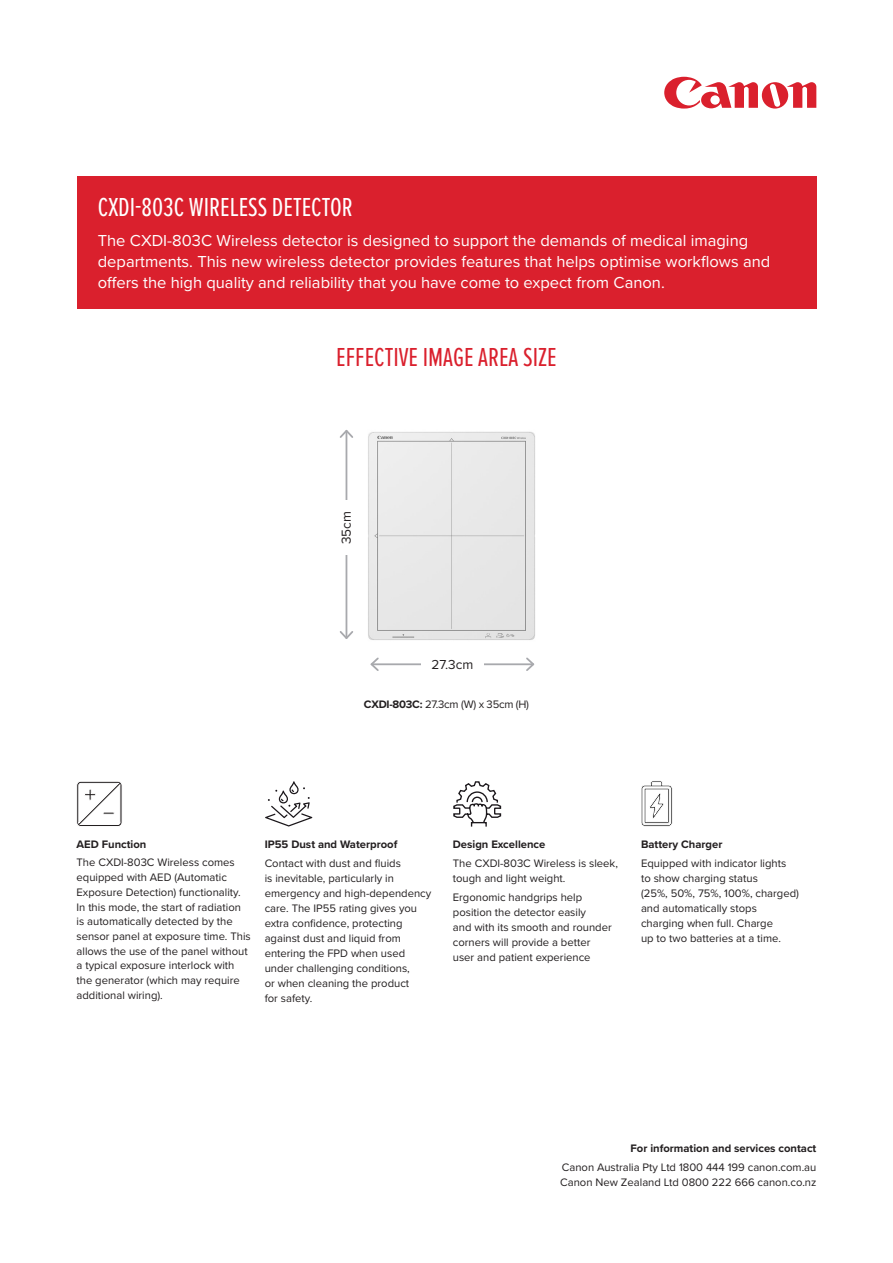
<style>
.page{position:relative;width:893px;height:1263px;background:#fff}
.page>*{position:absolute;margin:0;border:0;box-sizing:border-box;transform-origin:0 0}
.t1{font:27px "Proxima Nova Ex Cn";color:#fff}
.t2{font:27px "Proxima Nova Ex Cn";color:#da202d}
.t3{font:16.5px/21px "Proxima Nova";color:#fff}
.t4{font:13.5px "Proxima Nova";color:#231f20}
.t5{font:11.25px/15px "Proxima Nova";color:#231f20}
.t6{font:700 11.25px "Proxima Nova";color:#231f20}
.t7{font:11.25px "Proxima Nova";letter-spacing:-.02em;color:#231f20}
.s1{font-weight:700}
</style>
<div class="page">
<svg style="left:664px;top:76px;width:153px;height:33px"></svg>
<div style="left:77px;top:177px;width:739px;height:132px;background:#da202d"></div>
<div style="left:368px;top:431px;width:167px;height:209px;background:#e8e8e8"></div>
<hr style="left:346px;top:431px;width:1px;height:207px;background:#a8a9ad">
<svg style="left:339px;top:629px;width:14px;height:10px"></svg>
<svg style="left:340px;top:430px;width:13px;height:10px"></svg>
<div style="left:332px;top:500px;width:29px;height:55px;background:#fff"></div>
<hr style="left:371px;top:663px;width:162px;height:2px;background:#a8a9ad">
<svg style="left:370px;top:657px;width:10px;height:14px"></svg>
<svg style="left:524px;top:657px;width:11px;height:14px"></svg>
<div style="left:421px;top:650px;width:63px;height:29px;background:#fff"></div>
<svg style="left:265px;top:781px;width:47px;height:45px"></svg>
<svg style="left:76px;top:781px;width:46px;height:46px"></svg>
<svg style="left:453px;top:781px;width:49px;height:46px"></svg>
<svg style="left:641px;top:781px;width:32px;height:46px"></svg>
<p class="t1" style="left:98px;top:192px;width:257px">CXDI-803C WIRELESS DETECTOR</p>
<p class="t3" style="left:98px;top:229px;width:674px">The CXDI-803C Wireless detector is designed to support the demands of medical imaging departments. This new wireless detector provides features that helps optimise workflows and offers the high quality and reliability that you have come to expect from Canon.</p>
<p class="t2" style="left:336px;top:342px;width:222px">EFFECTIVE IMAGE AREA SIZE</p>
<p class="t4" style="left:336px;top:544px;width:35px;rotate:-90deg">35cm</p>
<p class="t4" style="left:431px;top:654px;width:43px">27.3cm</p>
<p class="t7" style="left:364px;top:696px;width:167px"><span class="s1">CXDI-803C:</span> 27.3cm (W) x 35cm (H)</p>
<p class="t6" style="left:77px;top:835px;width:71px">AED Function</p>
<p class="t5" style="left:77px;top:855px;width:176px">The CXDI-803C Wireless comes equipped with AED (Automatic<br>Exposure Detection) functionality.<br>In this mode, the start of radiation is automatically detected by the sensor panel at exposure time. This allows the use of the panel without a typical exposure interlock with the generator (which may require additional wiring).</p>
<p class="t6" style="left:265px;top:835px;width:134px">IP55 Dust and Waterproof</p>
<p class="t5" style="left:265px;top:855px;width:168px">Contact with dust and fluids<br>is inevitable, particularly in emergency and high-dependency care. The IP55 rating gives you extra confidence, protecting against dust and liquid from entering the FPD when used under challenging conditions,<br>or when cleaning the product<br>for safety.</p>
<p class="t6" style="left:453px;top:835px;width:94px">Design Excellence</p>
<p class="t5" style="left:453px;top:855px;width:167px">The CXDI-803C Wireless is sleek, tough and light weight.</p>
<p class="t5" style="left:453px;top:889px;width:160px">Ergonomic handgrips help position the detector easily<br>and with its smooth and rounder corners will provide a better user and patient experience</p>
<p class="t6" style="left:641px;top:835px;width:83px">Battery Charger</p>
<p class="t5" style="left:641px;top:855px;width:159px">Equipped with indicator lights<br>to show charging status<br>(25%, 50%, 75%, 100%, charged) and automatically stops charging when full. Charge<br>up to two batteries at a time.</p>
<p class="t6" style="left:630px;top:1140px;width:187px">For information and services contact</p>
<p class="t5" style="left:560px;top:1160px;width:258px">Canon Australia Pty Ltd 1800 444 199 canon.com.au<br>Canon New Zealand Ltd 0800 222 666 canon.co.nz</p>
</div>
